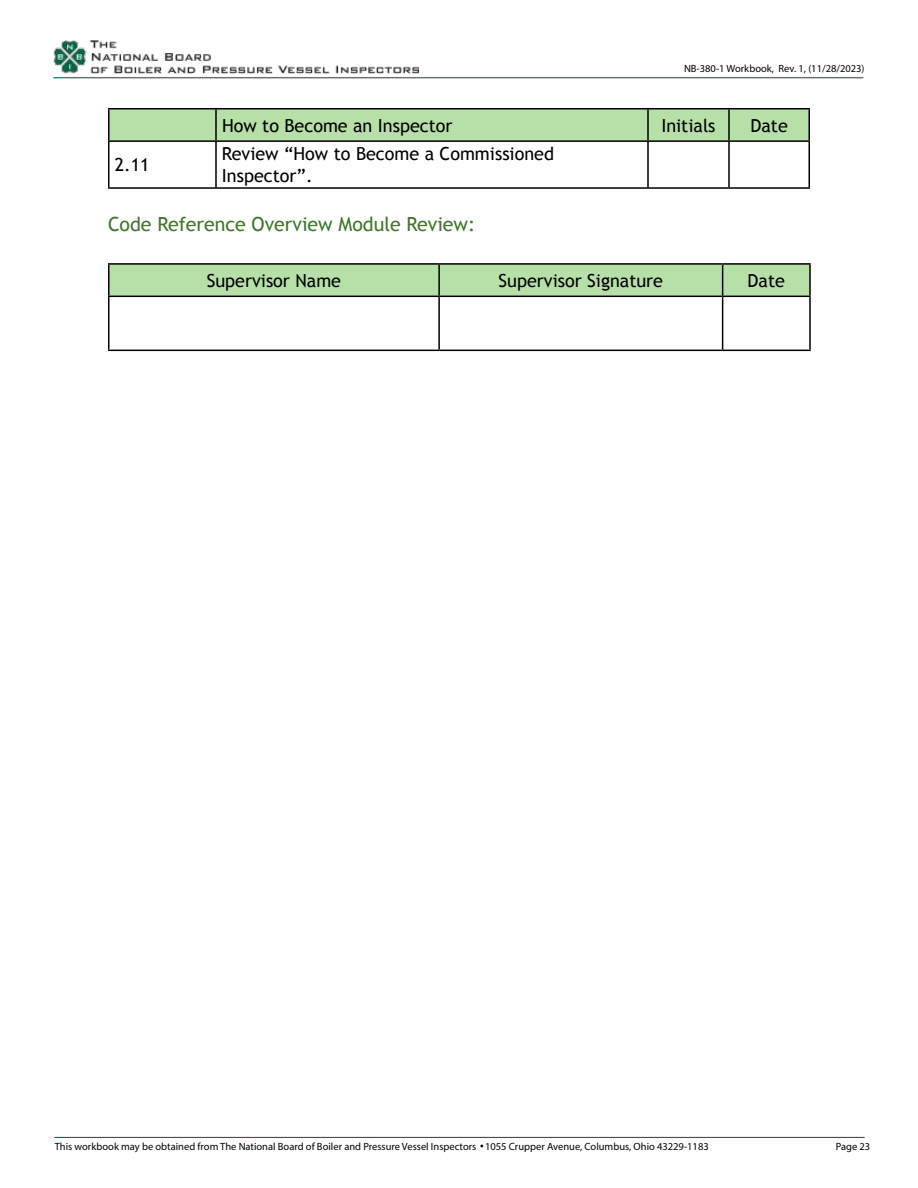
<style>
.page{position:relative;width:918px;height:1188px;background:#fff}
.page>*{position:absolute;margin:0;border:0;box-sizing:border-box;transform-origin:0 0}
.t1{font:19.5px "Trebuchet MS";color:#3e762a}
.t2{font:18px/21.6px "Trebuchet MS";color:#000}
.t3{font:10.5px "Myriad Pro";color:#000}
</style>
<div class="page">
<img style="left:53px;top:40px;width:365px;height:33px">
<hr style="left:53px;top:77px;width:810px;height:1px;background:#006f51">
<hr style="left:54px;top:1137px;width:811px;height:1px;background:#006f51">
<div style="left:110px;top:110px;width:698px;height:30px;background:#b7dfa8"></div>
<hr style="left:108px;top:108px;width:108px;height:2px;background:#000">
<hr style="left:108px;top:109px;width:2px;height:31px;background:#000">
<hr style="left:216px;top:108px;width:432px;height:2px;background:#000">
<hr style="left:215px;top:109px;width:2px;height:31px;background:#000">
<hr style="left:648px;top:108px;width:81px;height:2px;background:#000">
<hr style="left:647px;top:109px;width:2px;height:31px;background:#000">
<hr style="left:729px;top:108px;width:81px;height:2px;background:#000">
<hr style="left:728px;top:109px;width:2px;height:31px;background:#000">
<hr style="left:808px;top:109px;width:2px;height:31px;background:#000">
<hr style="left:108px;top:140px;width:108px;height:2px;background:#000">
<hr style="left:108px;top:142px;width:2px;height:45px;background:#000">
<hr style="left:216px;top:140px;width:432px;height:2px;background:#000">
<hr style="left:215px;top:142px;width:2px;height:45px;background:#000">
<hr style="left:648px;top:140px;width:81px;height:2px;background:#000">
<hr style="left:647px;top:142px;width:2px;height:45px;background:#000">
<hr style="left:729px;top:140px;width:81px;height:2px;background:#000">
<hr style="left:728px;top:142px;width:2px;height:45px;background:#000">
<hr style="left:808px;top:142px;width:2px;height:45px;background:#000">
<hr style="left:108px;top:187px;width:108px;height:2px;background:#000">
<hr style="left:216px;top:187px;width:432px;height:2px;background:#000">
<hr style="left:648px;top:187px;width:81px;height:2px;background:#000">
<hr style="left:729px;top:187px;width:81px;height:2px;background:#000">
<div style="left:110px;top:265px;width:699px;height:31px;background:#b7dfa8"></div>
<hr style="left:108px;top:263px;width:331px;height:2px;background:#000">
<hr style="left:108px;top:265px;width:2px;height:31px;background:#000">
<hr style="left:439px;top:263px;width:284px;height:2px;background:#000">
<hr style="left:438px;top:265px;width:2px;height:31px;background:#000">
<hr style="left:723px;top:263px;width:88px;height:2px;background:#000">
<hr style="left:722px;top:265px;width:1px;height:31px;background:#000">
<hr style="left:809px;top:265px;width:2px;height:31px;background:#000">
<hr style="left:108px;top:296px;width:331px;height:1px;background:#000">
<hr style="left:108px;top:297px;width:2px;height:53px;background:#000">
<hr style="left:439px;top:296px;width:284px;height:1px;background:#000">
<hr style="left:438px;top:297px;width:2px;height:53px;background:#000">
<hr style="left:723px;top:296px;width:88px;height:1px;background:#000">
<hr style="left:722px;top:297px;width:1px;height:53px;background:#000">
<hr style="left:809px;top:297px;width:2px;height:53px;background:#000">
<hr style="left:108px;top:350px;width:331px;height:1px;background:#000">
<hr style="left:439px;top:350px;width:284px;height:1px;background:#000">
<hr style="left:723px;top:350px;width:88px;height:1px;background:#000">
<p class="t3" style="left:684px;top:62px;width:182px">NB-380-1 Workbook, Rev. 1, (11/28/2023)</p>
<h2 class="t2" style="left:222px;top:115px;width:232px">How to Become an Inspector</h2>
<h2 class="t2" style="left:661px;top:115px;width:56px">Initials</h2>
<h2 class="t2" style="left:750px;top:115px;width:39px">Date</h2>
<h2 class="t2" style="left:115px;top:154px;width:36px">2.11</h2>
<h2 class="t2" style="left:222px;top:143px;width:334px">Review “How to Become a Commissioned<br>Inspector”.</h2>
<h1 class="t1" style="left:108px;top:212px;width:369px">Code Reference Overview Module Review:</h1>
<h2 class="t2" style="left:207px;top:270px;width:136px">Supervisor Name</h2>
<h2 class="t2" style="left:499px;top:270px;width:166px">Supervisor Signature</h2>
<h2 class="t2" style="left:748px;top:270px;width:39px">Date</h2>
<p class="t3" style="left:55px;top:1140px;width:656px">This workbook may be obtained from The National Board of Boiler and Pressure Vessel Inspectors 1055 Crupper Avenue, Columbus, Ohio 43229-1183</p>
<p class="t3" style="left:836px;top:1140px;width:36px">Page 23</p>
</div>
